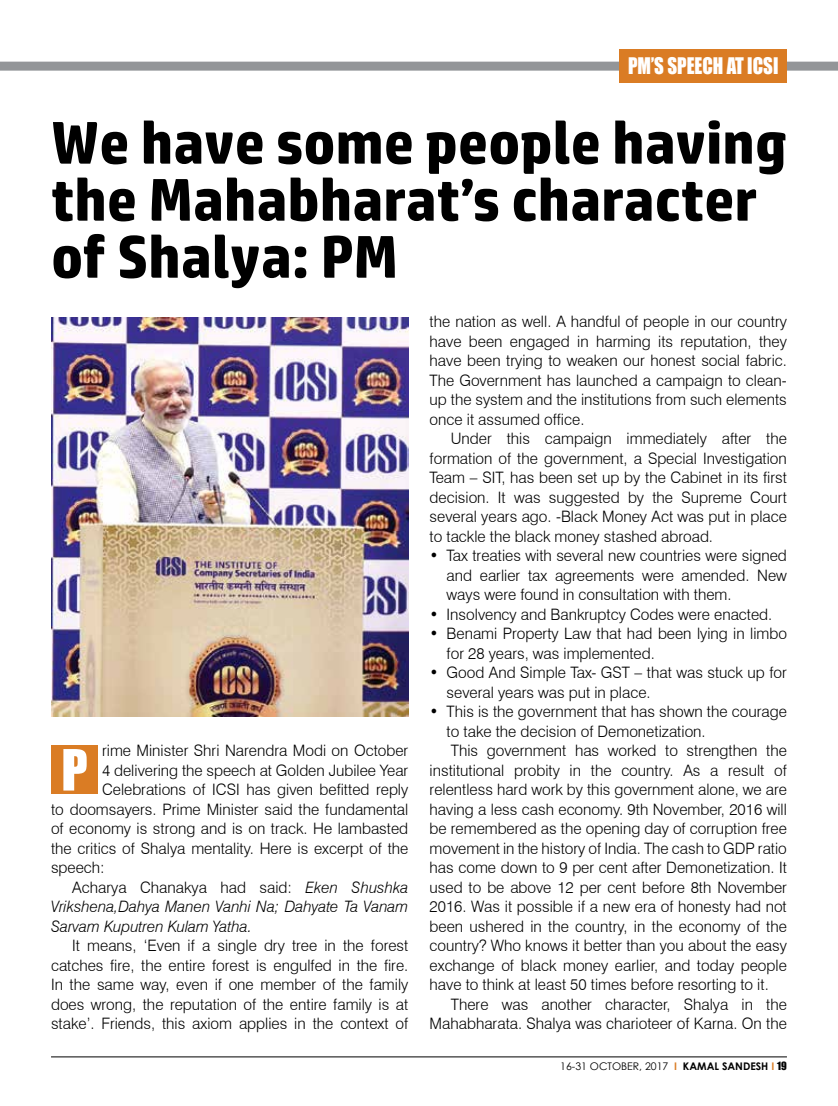
<style>
.page{position:relative;width:838px;height:1106px;background:#fff}
.page>*{position:absolute;margin:0;border:0;box-sizing:border-box;transform-origin:0 0}
.t1{font:700 60px/57px "HP Simplified";color:#000}
.t2{font:52.5px "Impact";color:#fff}
.t3{font:21px "Impact";color:#fff;scale:.9 1}
.t4{font:300 15.75px/19.5px "Swiss 721 BT";color:#000;text-align:justify}
.t5{font:italic 300 15.75px "Swiss 721 BT";color:#000}
.t6{font:10.5px "Century Gothic";color:#000}
.s1{font-style:italic}
.s2{font-weight:700;color:#da7c24}
.s3{font-weight:700}
.s4{font-family:"Impact"}
</style>
<div class="page">
<hr style="left:51px;top:1056px;width:736px;height:1px;background:#000">
<div style="left:0;top:62px;width:838px;height:9px;background:#939598"></div>
<div style="left:619px;top:49px;width:168px;height:34px;background:#da7c24"></div>
<div style="left:51px;top:745px;width:47px;height:49px;background:#da7c24"></div>
<img style="left:51px;top:317px;width:357px;height:399px">
<h3 class="t3" style="left:628px;top:50px;width:168px">PM’S SPEECH AT ICSI</h3>
<h1 class="t1" style="left:51px;top:114px;width:737px">We have some people having the Mahabharat’s character of Shalya: PM</h1>
<h2 class="t2" style="left:61px;top:729px;width:25px">P</h2>
<p class="t4" style="left:102px;top:741px;width:308px">rime Minister Shri Narendra Modi on October</p>
<p class="t4" style="left:102px;top:760px;width:308px">4 delivering the speech at Golden Jubilee Year</p>
<p class="t4" style="left:102px;top:780px;width:308px">Celebrations of ICSI has given befitted reply</p>
<p class="t4" style="left:51px;top:799px;width:359px">to doomsayers. Prime Minister said the fundamental</p>
<p class="t4" style="left:51px;top:819px;width:359px">of economy is strong and is on track. He lambasted</p>
<p class="t4" style="left:51px;top:838px;width:359px">the critics of Shalya mentality. Here is excerpt of the</p>
<p class="t4" style="left:51px;top:858px;width:55px">speech:</p>
<p class="t4" style="left:72px;top:877px;width:337px">Acharya Chanakya had said: <span class="s1">Eken Shushka</span></p>
<p class="t5" style="left:51px;top:897px;width:359px">Vrikshena,Dahya Manen Vanhi Na; Dahyate Ta Vanam</p>
<p class="t5" style="left:51px;top:916px;width:202px">Sarvam Kuputren Kulam Yatha.</p>
<p class="t4" style="left:51px;top:936px;width:359px;text-indent:21px">It means, ‘Even if a single dry tree in the forest catches fire, the entire forest is engulfed in the fire.<br>In the same way, even if one member of the family does wrong, the reputation of the entire family is at stake’. Friends, this axiom applies in the context of</p>
<p class="t4" style="left:429px;top:312px;width:359px">the nation as well. A handful of people in our country have been engaged in harming its reputation, they have been trying to weaken our honest social fabric.<br>The Government has launched a campaign to clean&shy;up the system and the institutions from such elements once it assumed office.</p>
<p class="t4" style="left:429px;top:429px;width:359px;text-indent:21px">Under this campaign immediately after the formation of the government, a Special Investigation Team – SIT, has been set up by the Cabinet in its first decision. It was suggested by the Supreme Court several years ago. -Black Money Act was put in place to tackle the black money stashed abroad.</p>
<p class="t4" style="left:446px;top:545px;width:342px;text-indent:-17px">• Tax treaties with several new countries were signed and earlier tax agreements were amended. New ways were found in consultation with them.</p>
<p class="t4" style="left:429px;top:604px;width:344px">• Insolvency and Bankruptcy Codes were enacted.</p>
<p class="t4" style="left:446px;top:623px;width:342px;text-indent:-17px">• Benami Property Law that had been lying in limbo for 28 years, was implemented.</p>
<p class="t4" style="left:446px;top:662px;width:342px;text-indent:-17px">• Good And Simple Tax- GST – that was stuck up for several years was put in place.</p>
<p class="t4" style="left:429px;top:701px;width:359px">• This is the government that has shown the courage</p>
<p class="t4" style="left:446px;top:721px;width:260px">to take the decision of Demonetization.</p>
<p class="t4" style="left:451px;top:740px;width:337px">This government has worked to strengthen the</p>
<p class="t4" style="left:429px;top:760px;width:359px">institutional probity in the country. As a result of</p>
<p class="t4" style="left:429px;top:779px;width:359px">relentless hard work by this government alone, we are</p>
<p class="t4" style="left:429px;top:799px;width:359px">having a less cash economy. 9th November, 2016 will</p>
<p class="t4" style="left:429px;top:818px;width:359px">be remembered as the opening day of corruption free</p>
<p class="t4" style="left:429px;top:838px;width:359px">movement in the history of India. The cash to GDP ratio</p>
<p class="t4" style="left:429px;top:857px;width:359px">has come down to 9 per cent after Demonetization. It</p>
<p class="t4" style="left:429px;top:877px;width:359px">used to be above 12 per cent before 8th November</p>
<p class="t4" style="left:429px;top:896px;width:359px">2016. Was it possible if a new era of honesty had not</p>
<p class="t4" style="left:429px;top:916px;width:359px">been ushered in the country, in the economy of the</p>
<p class="t4" style="left:429px;top:935px;width:359px">country? Who knows it better than you about the easy</p>
<p class="t4" style="left:429px;top:955px;width:359px">exchange of black money earlier, and today people</p>
<p class="t4" style="left:429px;top:974px;width:341px">have to think at least 50 times before resorting to it.</p>
<p class="t4" style="left:451px;top:994px;width:337px">There was another character, Shalya in the</p>
<p class="t4" style="left:429px;top:1013px;width:359px">Mahabharata. Shalya was charioteer of Karna. On the</p>
<p class="t6" style="left:560px;top:1058px;width:228px">16-31 OCTOBER, 2017 <span class="s2">I</span> <span class="s3">KAMAL SANDESH</span> <span class="s2">I</span> <span class="s4">19</span></p>
</div>
